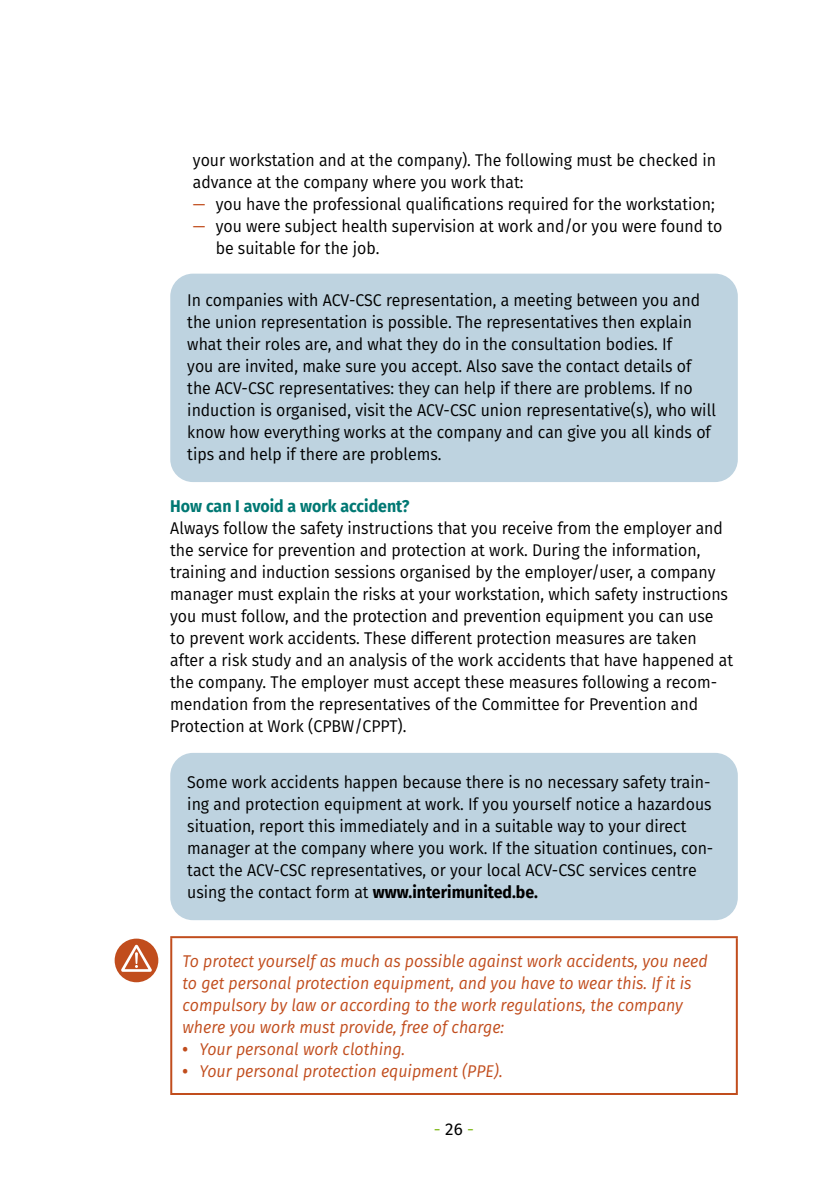
<style>
.page{position:relative;width:840px;height:1191px;background:#fff}
.page>*{position:absolute;margin:0;border:0;box-sizing:border-box;transform-origin:0 0}
.t1{font:17px/22px "Fira Sans";color:#000;scale:.94 1}
.t2{font:italic 17px/22px "Fira Sans";color:#c14d1d;scale:.94 1}
.t3{font:700 17px "Fira Sans";color:#007873;scale:.94 1}
.t4{font:17px "Fira Sans";color:#86bc25}
.s1{color:#c14d1d}
.s2{font-weight:700}
.s3{font-weight:700;font-style:normal}
.s4{color:#000}
</style>
<div class="page">
<div style="left:170px;top:274px;width:567px;height:208px;background:#bed3e0;border-radius:23px"></div>
<div style="left:170px;top:753px;width:567px;height:167px;background:#bed3e0;border-radius:23px"></div>
<hr style="left:170px;top:936px;width:567px;height:2px;background:#c14d1d">
<hr style="left:170px;top:938px;width:2px;height:155px;background:#c14d1d">
<hr style="left:735px;top:938px;width:2px;height:155px;background:#c14d1d">
<hr style="left:170px;top:1093px;width:567px;height:2px;background:#c14d1d">
<div style="left:115px;top:938px;width:43px;height:44px;background:#c14d1d;border-radius:50%"></div>
<svg style="left:120px;top:944px;width:32px;height:27px"></svg>
<p class="t1" style="left:193px;top:148px;width:557px">your workstation and at the company). The following must be checked in advance at the company where you work that:</p>
<p class="t1" style="left:193px;top:192px;width:556px"><span class="s1">—</span> you have the professional qualifications required for the workstation;</p>
<p class="t1" style="left:215px;top:214px;width:540px;text-indent:-23px"><span class="s1">—</span> you were subject health supervision at work and/or you were found to be suitable for the job.</p>
<p class="t1" style="left:187px;top:288px;width:563px">In companies with ACV-CSC representation, a meeting between you and the union representation is possible. The representatives then explain what their roles are, and what they do in the consultation bodies. If<br>you are invited, make sure you accept. Also save the contact details of the ACV-CSC representatives: they can help if there are problems. If no induction is organised, visit the ACV-CSC union representative(s), who will know how everything works at the company and can give you all kinds of tips and help if there are problems.</p>
<p class="t3" style="left:170px;top:492px;width:256px">How can I avoid a work accident?</p>
<p class="t1" style="left:170px;top:516px;width:600px">Always follow the safety instructions that you receive from the employer and the service for prevention and protection at work. During the information, training and induction sessions organised by the employer/user, a company manager must explain the risks at your workstation, which safety instructions you must follow, and the protection and prevention equipment you can use<br>to prevent work accidents. These different protection measures are taken after a risk study and an analysis of the work accidents that have happened at the company. The employer must accept these measures following a recom&shy;mendation from the representatives of the Committee for Prevention and Protection at Work (CPBW/CPPT).</p>
<p class="t1" style="left:187px;top:770px;width:561px">Some work accidents happen because there is no necessary safety train&shy;ing and protection equipment at work. If you yourself notice a hazardous situation, report this immediately and in a suitable way to your direct manager at the company where you work. If the situation continues, con&shy;tact the ACV-CSC representatives, or your local ACV-CSC services centre using the contact form at <span class="s2">www.interimunited.be.</span></p>
<p class="t2" style="left:182px;top:949px;width:560px">To protect yourself as much as possible against work accidents, you need to get personal protection equipment, and you have to wear this. If it is compulsory by law or according to the work regulations, the company where you work must provide, free of charge:</p>
<p class="t2" style="left:182px;top:1037px;width:238px"><span class="s3">•</span> Your personal work clothing.</p>
<p class="t2" style="left:182px;top:1059px;width:342px"><span class="s3">•</span> Your personal protection equipment (PPE).</p>
<p class="t4" style="left:433px;top:1115px;width:42px">- <span class="s4">26</span> -</p>
</div>
